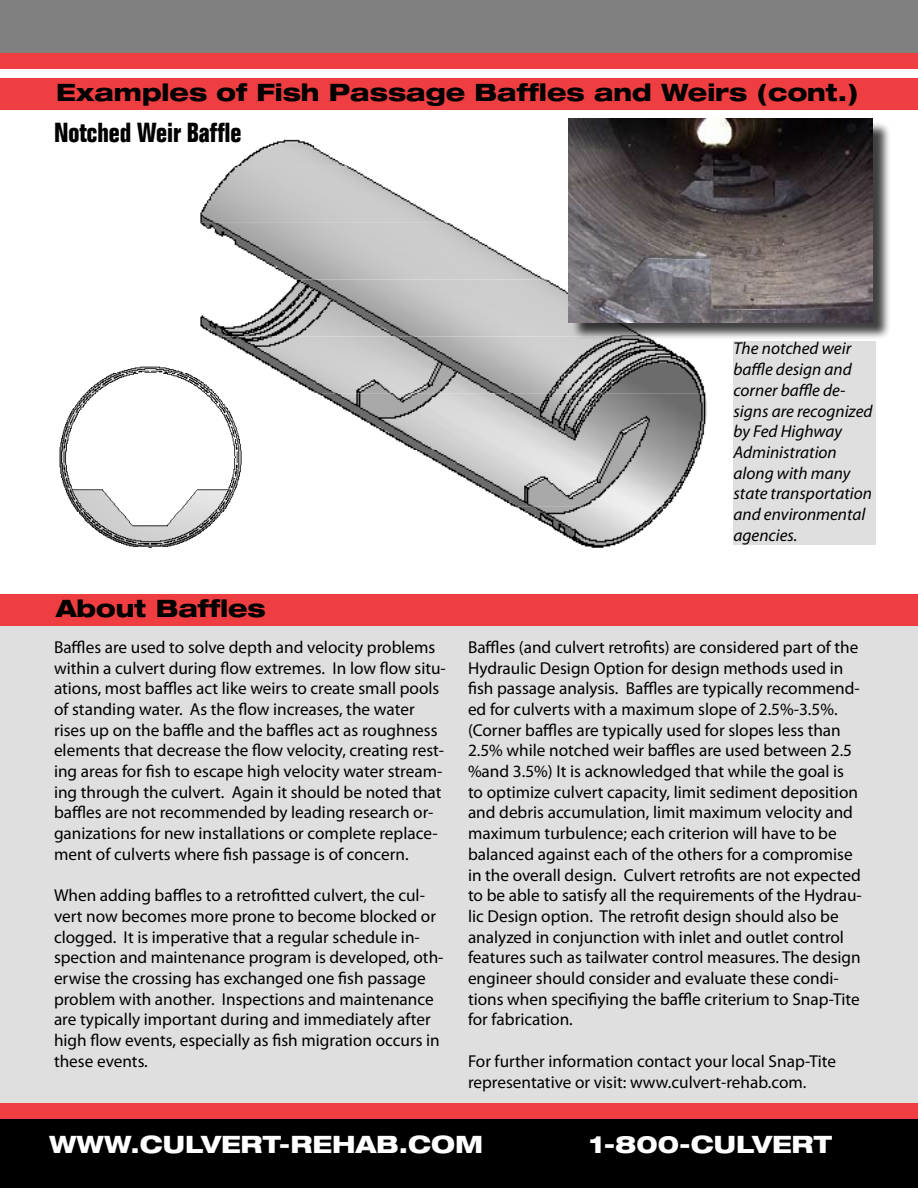
<style>
.page{position:relative;width:918px;height:1188px;background:#fff}
.page>*{position:absolute;margin:0;border:0;box-sizing:border-box;transform-origin:0 0}
.t1{font:700 condensed 27px "Folio Std";color:#000}
.t2{font:800 expanded 24px "Helvetica Neue LT Std";color:#000}
.t3{font:800 expanded 24px "Helvetica Neue LT Std";color:#fff}
.t4{font:17.25px/20.7px "Myriad Pro";color:#000}
.t5{font:italic 17.25px/20.7px "Myriad Pro";color:#000}
</style>
<div class="page">
<div style="left:0;top:626px;width:918px;height:476px;background:#dfdfdf"></div>
<div style="left:0;top:0;width:918px;height:66px;background:#808080"></div>
<div style="left:0;top:54px;width:918px;height:15px;background:#ef3e42"></div>
<div style="left:0;top:1111px;width:918px;height:77px;background:#000"></div>
<div style="left:0;top:1104px;width:918px;height:15px;background:#ef3e42"></div>
<div style="left:0;top:78px;width:918px;height:31px;background:#ef3e42"></div>
<div style="left:0;top:594px;width:918px;height:31px;background:#ef3e42"></div>
<img style="left:59px;top:366px;width:183px;height:182px">
<img style="left:196px;top:139px;width:510px;height:254px">
<img style="left:317px;top:393px;width:390px;height:57px">
<img style="left:417px;top:450px;width:282px;height:57px">
<img style="left:516px;top:507px;width:151px;height:41px">
<div style="left:734px;top:342px;width:142px;height:203px;background:#dfdfdf"></div>
<div style="left:571px;top:121px;width:321px;height:219px;background:#000;opacity:.75"></div>
<img style="left:568px;top:119px;width:305px;height:203px">
<h2 class="t2" style="left:56px;top:77px;width:804px">Examples of Fish Passage Baffles and Weirs (cont.)</h2>
<h1 class="t1" style="left:54px;top:118px;width:189px">Notched Weir Baffle</h1>
<h2 class="t2" style="left:56px;top:593px;width:211px">About Baffles</h2>
<p class="t4" style="left:54px;top:636px;width:393px">Baffles are used to solve depth and velocity problems within a culvert during flow extremes. In low flow situ&shy;ations, most baffles act like weirs to create small pools of standing water. As the flow increases, the water rises up on the baffle and the baffles act as roughness elements that decrease the flow velocity, creating rest&shy;ing areas for fish to escape high velocity water stream&shy;ing through the culvert. Again it should be noted that baffles are not recommended by leading research or&shy;ganizations for new installations or complete replace&shy;ment of culverts where fish passage is of concern.</p>
<p class="t4" style="left:54px;top:885px;width:391px">When adding baffles to a retrofitted culvert, the cul&shy;vert now becomes more prone to become blocked or clogged. It is imperative that a regular schedule in&shy;spection and maintenance program is developed, oth&shy;erwise the crossing has exchanged one fish passage problem with another. Inspections and maintenance are typically important during and immediately after high flow events, especially as fish migration occurs in these events.</p>
<p class="t5" style="left:734px;top:338px;width:141px">The notched weir baffle design and corner baffle de&shy;signs are recognized by Fed Highway<br>Administration along with many state transportation and environmental agencies.</p>
<p class="t4" style="left:468px;top:636px;width:395px">Baffles (and culvert retrofits) are considered part of the Hydraulic Design Option for design methods used in fish passage analysis. Baffles are typically recommend&shy;ed for culverts with a maximum slope of 2.5%-3.5%. (Corner baffles are typically used for slopes less than 2.5% while notched weir baffles are used between 2.5 %and 3.5%) It is acknowledged that while the goal is to optimize culvert capacity, limit sediment deposition and debris accumulation, limit maximum velocity and maximum turbulence; each criterion will have to be balanced against each of the others for a compromise in the overall design. Culvert retrofits are not expected to be able to satisfy all the requirements of the Hydrau&shy;lic Design option. The retrofit design should also be analyzed in conjunction with inlet and outlet control features such as tailwater control measures. The design engineer should consider and evaluate these condi&shy;tions when specifiying the baffle criterium to Snap-Tite for fabrication.</p>
<p class="t4" style="left:468px;top:1050px;width:370px">For further information contact your local Snap-Tite representative or visit: www.culvert-rehab.com.</p>
<h2 class="t3" style="left:49px;top:1129px;width:436px">WWW.CULVERT-REHAB.COM</h2>
<h2 class="t3" style="left:589px;top:1129px;width:245px">1-800-CULVERT</h2>
</div>
